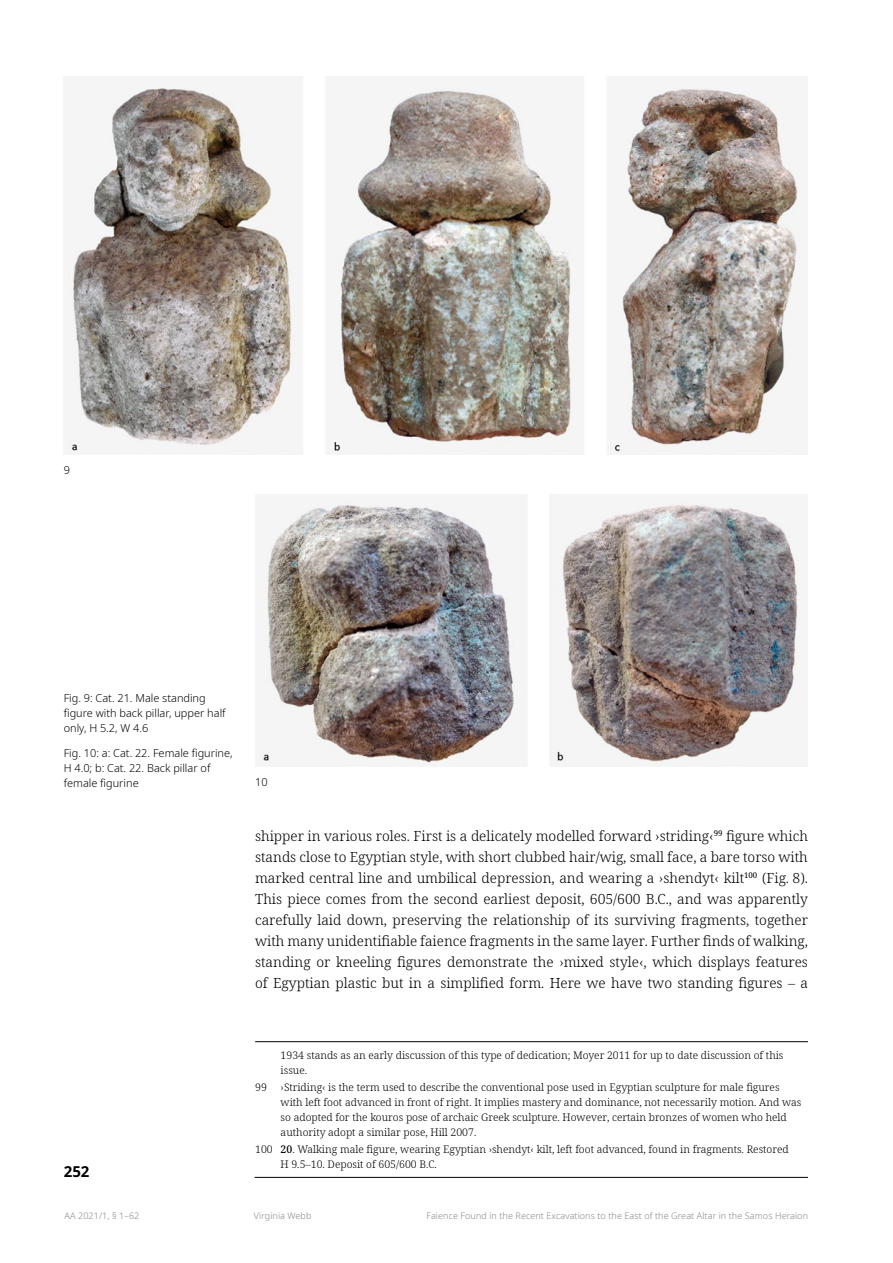
<style>
.page{position:relative;width:893px;height:1263px;background:#fff}
.page>*{position:absolute;margin:0;border:0;box-sizing:border-box;transform-origin:0 0}
.t1{font:700 15px "Noto Sans";color:#000}
.t2{font:300 13.95px/21px "Noto Serif";color:#000;text-align:justify}
.t3{font:300 10.95px/15px "Noto Sans";color:#000}
.t4{font:300 10.5px/15px "Noto Serif";color:#000}
.t5{font:300 9px "Noto Sans";letter-spacing:.01em;color:#878787}
.s1{font-weight:500}
</style>
<div class="page">
<hr style="left:255px;top:1177px;width:553px;height:1px;background:#000">
<hr style="left:255px;top:1041px;width:553px;height:1px;background:#000">
<img style="left:68px;top:76px;width:734px;height:379px">
<img style="left:260px;top:494px;width:543px;height:273px">
<p class="t3" style="left:64px;top:463px;width:8px">9</p>
<p class="t3" style="left:64px;top:690px;width:163px">Fig. 9: Cat. 21. Male standing figure with back pillar, upper half only, H 5.2, W 4.6</p>
<p class="t3" style="left:64px;top:745px;width:170px">Fig. 10: a: Cat. 22. Female figurine,<br>H 4.0; b: Cat. 22. Back pillar of female figurine</p>
<p class="t3" style="left:255px;top:775px;width:14px">10</p>
<p class="t2" style="left:255px;top:826px;width:554px">shipper in various roles. First is a delicately modelled forward ›striding‹<sup>99</sup> figure which stands close to Egyptian style, with short clubbed hair/wig, small face, a bare torso with marked central line and umbilical depression, and wearing a ›shendyt‹ kilt<sup>100</sup> (Fig. 8).<br>This piece comes from the second earliest deposit, 605/600 B.C., and was apparently carefully laid down, preserving the relationship of its surviving fragments, together with many unidentifiable faience fragments in the same layer. Further finds of walking, standing or kneeling figures demonstrate the ›mixed style‹, which displays features of Egyptian plastic but in a simplified form. Here we have two standing figures – a</p>
<p class="t1" style="left:64px;top:1161px;width:27px">252</p>
<p class="t4" style="left:281px;top:1048px;width:504px">1934 stands as an early discussion of this type of dedication; Moyer 2011 for up to date discussion of this issue.</p>
<p class="t4" style="left:255px;top:1080px;width:13px">99</p>
<p class="t4" style="left:281px;top:1080px;width:522px">›Striding‹ is the term used to describe the conventional pose used in Egyptian sculpture for male figures with left foot advanced in front of right. It implies mastery and dominance, not necessarily motion. And was so adopted for the kouros pose of archaic Greek sculpture. However, certain bronzes of women who held authority adopt a similar pose, Hill 2007.</p>
<p class="t4" style="left:281px;top:1142px;width:509px;text-indent:-26px">100 <span class="s1">20</span>. Walking male figure, wearing Egyptian ›shendyt‹ kilt, left foot advanced, found in fragments. Restored<br>H 9.5–10. Deposit of 605/600 B.C.</p>
<p class="t5" style="left:65px;top:1209px;width:76px">AA 2021/1, § 1–62</p>
<p class="t5" style="left:254px;top:1209px;width:59px">Virginia Webb</p>
<p class="t5" style="left:426px;top:1209px;width:383px">Faience Found in the Recent Excavations to the East of the Great Altar in the Samos Heraion</p>
</div>
